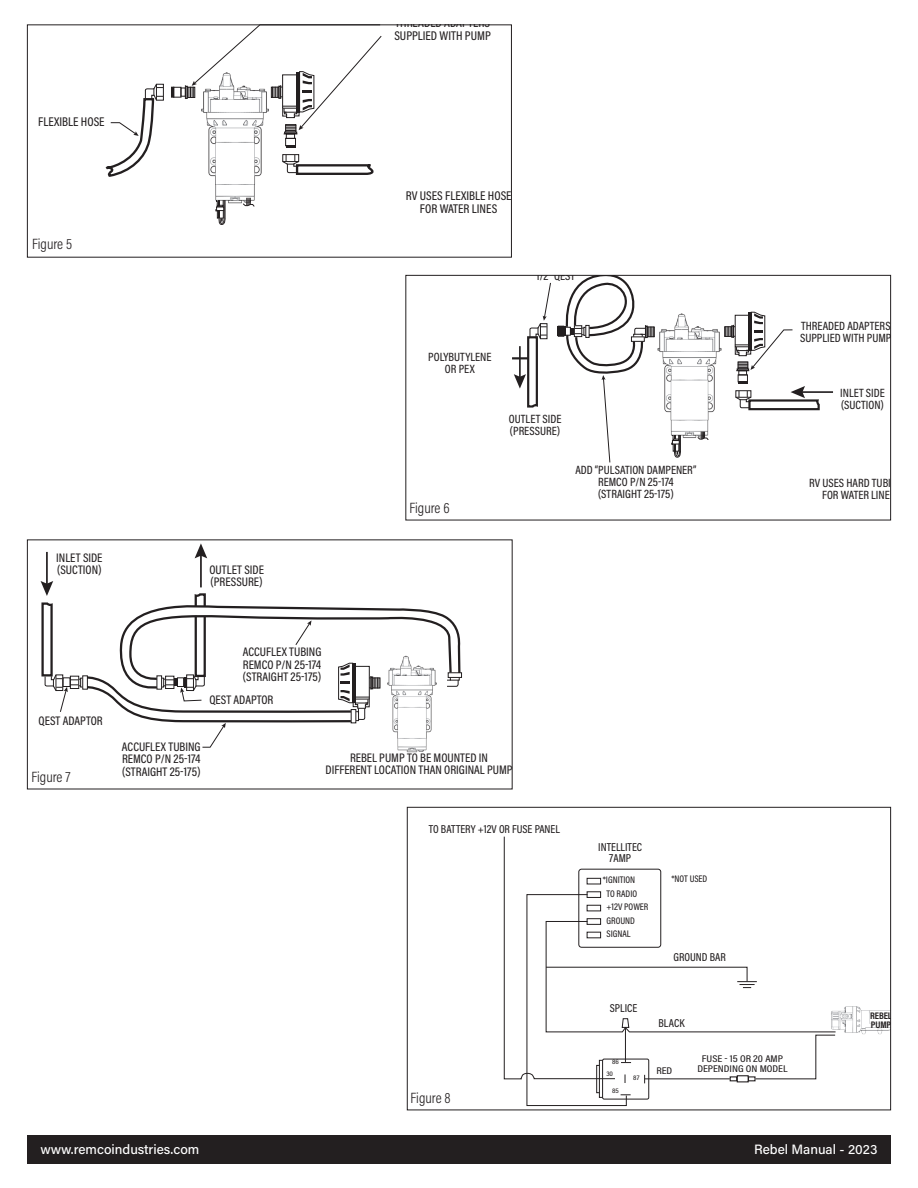
<style>
.page{position:relative;width:918px;height:1188px;background:#fff}
.page>*{position:absolute;margin:0;border:0;box-sizing:border-box;transform-origin:0 0}
.Figure_Caption{font:300 15px "Acumin Pro Cond";color:#231f20}
.t1{font:500 13.5px "Acumin Pro";color:#fff}
.t2{font:500 12.75px/12.8px "Acumin Pro Cond";color:#231f20}
.t3{font:500 12.45px/12.5px "Acumin Pro Cond";color:#231f20}
.t4{font:500 12px/12px "Acumin Pro Cond";color:#231f20;text-align:center}
.t5{font:500 11.55px/11.6px "Acumin Pro Cond";color:#231f20;text-align:center}
.t6{font:500 9.9px/9.9px "Acumin Pro Cond";color:#231f20;text-align:center;scale:1.18 1}
.t7{font:500 9.6px "Acumin Pro Cond";color:#231f20}
.t8{font:700 9.6px/9.6px "Acumin Pro Cond";color:#231f20}
.t9{font:500 6.6px/12.3px "Acumin Pro Cond";color:#231f20;scale:1.18 1}
</style>
<div class="page">
<svg style="left:216px;top:218px;width:10px;height:7px"></svg>
<svg style="left:105px;top:88px;width:49px;height:89px"></svg>
<svg style="left:316px;top:164px;width:58px;height:11px"></svg>
<img style="left:154px;top:83px;width:162px;height:135px">
<div style="left:173px;top:87px;width:8px;height:10px;border:1px solid #231f20"></div>
<svg style="left:171px;top:87px;width:3px;height:11px"></svg>
<div style="left:285px;top:138px;width:11px;height:8px;border:1px solid #231f20"></div>
<div style="left:286px;top:134px;width:9px;height:5px;border:1px solid #231f20"></div>
<svg style="left:286px;top:146px;width:9px;height:2px"></svg>
<svg style="left:185px;top:26px;width:197px;height:109px"></svg>
<svg style="left:243px;top:198px;width:12px;height:9px"></svg>
<div style="left:27px;top:24px;width:485px;height:234px;border:1px solid #231f20"></div>
<svg style="left:672px;top:451px;width:9px;height:6px"></svg>
<hr style="left:800px;top:391px;width:33px;height:2px;background:#231f20">
<img style="left:654px;top:311px;width:101px;height:140px">
<div style="left:738px;top:375px;width:10px;height:7px;border:1px solid #231f20"></div>
<svg style="left:735px;top:382px;width:86px;height:29px"></svg>
<div style="left:647px;top:327px;width:8px;height:10px;border:1px solid #231f20"></div>
<div style="left:724px;top:326px;width:8px;height:11px;border:1px solid #231f20"></div>
<svg style="left:725px;top:312px;width:68px;height:63px"></svg>
<div style="left:557px;top:327px;width:8px;height:9px;background:#231f20"></div>
<svg style="left:697px;top:432px;width:12px;height:9px"></svg>
<svg style="left:512px;top:282px;width:39px;height:126px"></svg>
<svg style="left:558px;top:277px;width:96px;height:186px"></svg>
<div style="left:405px;top:275px;width:486px;height:245px;border:1px solid #231f20"></div>
<hr style="left:46px;top:552px;width:2px;height:34px;background:#231f20">
<hr style="left:200px;top:554px;width:2px;height:33px;background:#231f20">
<svg style="left:195px;top:543px;width:12px;height:15px"></svg>
<img style="left:397px;top:748px;width:30px;height:5px">
<svg style="left:40px;top:581px;width:422px;height:167px"></svg>
<img style="left:837px;top:1006px;width:52px;height:29px">
<svg style="left:503px;top:836px;width:334px;height:271px"></svg>
<div style="left:407px;top:807px;width:484px;height:303px;border:1px solid #231f20"></div>
<div style="left:27px;top:1135px;width:864px;height:29px;background:#231f20"></div>
<p class="t2" style="left:394px;top:16px;width:98px">THREADED ADAPTERS<br>SUPPLIED WITH PUMP</p>
<p class="t2" style="left:38px;top:115px;width:68px">FLEXIBLE HOSE</p>
<p class="Figure_Caption" style="left:32px;top:234px;width:42px">Figure 5</p>
<p class="t3" style="left:56px;top:551px;width:48px">INLET SIDE (SUCTION)</p>
<p class="t3" style="left:209px;top:563px;width:56px">OUTLET SIDE (PRESSURE)</p>
<p class="t2" style="left:406px;top:189px;width:107px;text-align:center">RV USES FLEXIBLE HOSE<br>FOR WATER LINES</p>
<p class="t4" style="left:537px;top:270px;width:40px">1/2” QEST</p>
<p class="t4" style="left:428px;top:351px;width:65px">POLYBUTYLENE<br>OR PEX</p>
<p class="Figure_Caption" style="left:409px;top:498px;width:42px">Figure 6</p>
<p class="t4" style="left:509px;top:413px;width:54px;text-align:left">OUTLET SIDE (PRESSURE)</p>
<p class="t4" style="left:575px;top:464px;width:123px">ADD “PULSATION DAMPENER”<br>REMCO P/N 25-174 (STRAIGHT 25-175)</p>
<p class="t4" style="left:800px;top:320px;width:93px;text-align:left">THREADED ADAPTERS<br>SUPPLIED WITH PUMP</p>
<p class="t4" style="left:840px;top:386px;width:46px;text-align:left">INLET SIDE (SUCTION)</p>
<p class="t4" style="left:809px;top:477px;width:95px">RV USES HARD TUBING<br>FOR WATER LINE</p>
<p class="t3" style="left:39px;top:715px;width:66px">QEST ADAPTOR</p>
<p class="Figure_Caption" style="left:31px;top:767px;width:41px">Figure 7</p>
<p class="t3" style="left:243px;top:645px;width:80px;text-align:justify">ACCUFLEX TUBING REMCO P/N 25-174 (STRAIGHT 25-175)</p>
<p class="t3" style="left:209px;top:693px;width:66px">QEST ADAPTOR</p>
<p class="t3" style="left:122px;top:740px;width:80px;text-align:justify">ACCUFLEX TUBING REMCO P/N 25-174 (STRAIGHT 25-175)</p>
<p class="t3" style="left:326px;top:751px;width:188px;text-align:center">REBEL PUMP TO BE MOUNTED IN<br>DIFFERENT LOCATION THAN ORIGINAL PUMP</p>
<p class="t5" style="left:429px;top:823px;width:133px">TO BATTERY +12V OR FUSE PANEL</p>
<p class="Figure_Caption" style="left:410px;top:1088px;width:42px">Figure 8</p>
<p class="t5" style="left:598px;top:841px;width:45px">INTELLITEC<br>7AMP</p>
<p class="t7" style="left:603px;top:873px;width:34px">*IGNITION</p>
<p class="t7" style="left:607px;top:887px;width:32px">TO RADIO</p>
<p class="t7" style="left:607px;top:901px;width:43px">+12V POWER</p>
<p class="t7" style="left:607px;top:915px;width:30px">GROUND</p>
<p class="t7" style="left:607px;top:927px;width:26px">SIGNAL</p>
<p class="t7" style="left:671px;top:873px;width:37px">*NOT USED</p>
<p class="t5" style="left:673px;top:951px;width:54px">GROUND BAR</p>
<p class="t5" style="left:610px;top:1002px;width:29px">SPLICE</p>
<p class="t9" style="left:606px;top:1055px;width:12px;text-indent:6px">86<br>30</p>
<p class="t9" style="left:612px;top:1084px;width:7px">85</p>
<p class="t9" style="left:633px;top:1071px;width:7px">87</p>
<p class="t5" style="left:659px;top:1017px;width:27px">BLACK</p>
<p class="t6" style="left:656px;top:1065px;width:15px">RED</p>
<p class="t6" style="left:697px;top:1053px;width:78px">FUSE - 15 OR 20 AMP<br>DEPENDING ON MODEL</p>
<p class="t8" style="left:870px;top:1010px;width:23px">REBEL<br>PUMP</p>
<p class="t1" style="left:40px;top:1140px;width:160px">www.remcoindustries.com</p>
<p class="t1" style="left:754px;top:1140px;width:125px">Rebel Manual - 2023</p>
</div>
